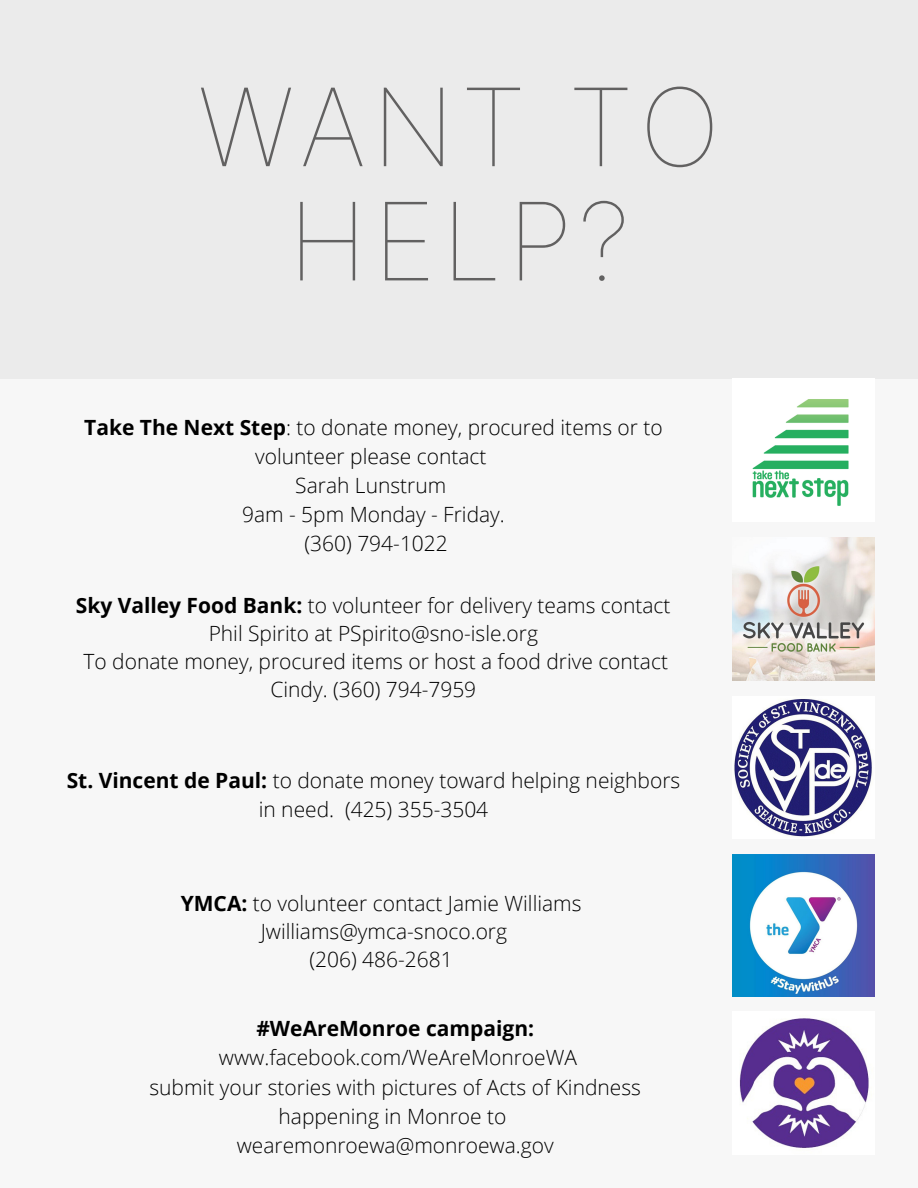
<style>
.page{position:relative;width:918px;height:1188px;background:#f7f7f7}
.page>*{position:absolute;margin:0;border:0;box-sizing:border-box;transform-origin:0 0}
.t1{font:108px/114.3px "Inter Thin BETA";letter-spacing:.05em;color:#626161;text-align:center}
.t2{font:300 21px/28px "Open Sans";color:#000;text-align:center}
.t3{font:700 21px "Open Sans";color:#000}
.s1{font-weight:700}
</style>
<div class="page">
<div style="left:0;top:0;width:918px;height:378px;background:#ebebeb"></div>
<img style="left:752px;top:399px;width:97px;height:107px">
<img style="left:732px;top:538px;width:143px;height:142px">
<img style="left:734px;top:699px;width:138px;height:138px">
<img style="left:732px;top:854px;width:143px;height:143px">
<img style="left:740px;top:1018px;width:129px;height:130px">
<h1 class="t1" style="left:198px;top:70px;width:524px">WANT TO<br>HELP?</h1>
<p class="t2" style="left:84px;top:413px;width:580px;line-height:29.1px"><span class="s1">Take The Next Step</span>: to donate money, procured items or to volunteer please contact<br>Sarah Lunstrum<br>9am - 5pm Monday - Friday.<br>(360) 794-1022</p>
<p class="t2" style="left:76px;top:591px;width:596px"><span class="s1">Sky Valley Food Bank:</span> to volunteer for delivery teams contact Phil Spirito at PSpirito@sno-isle.org<br>To donate money, procured items or host a food drive contact Cindy. (360) 794-7959</p>
<p class="t2" style="left:67px;top:765px;width:615px;line-height:29.2px"><span class="s1">St. Vincent de Paul:</span> to donate money toward helping neighbors in need. (425) 355-3504</p>
<p class="t2" style="left:181px;top:889px;width:402px"><span class="s1">YMCA:</span> to volunteer contact Jamie Williams<br>Jwilliams@ymca-snoco.org<br>(206) 486-2681</p>
<p class="t3" style="left:256px;top:1014px;width:279px">#WeAreMonroe campaign:</p>
<p class="t2" style="left:149px;top:1043px;width:493px;line-height:29.2px">www.facebook.com/WeAreMonroeWA<br>submit your stories with pictures of Acts of Kindness happening in Monroe to wearemonroewa@monroewa.gov</p>
</div>
